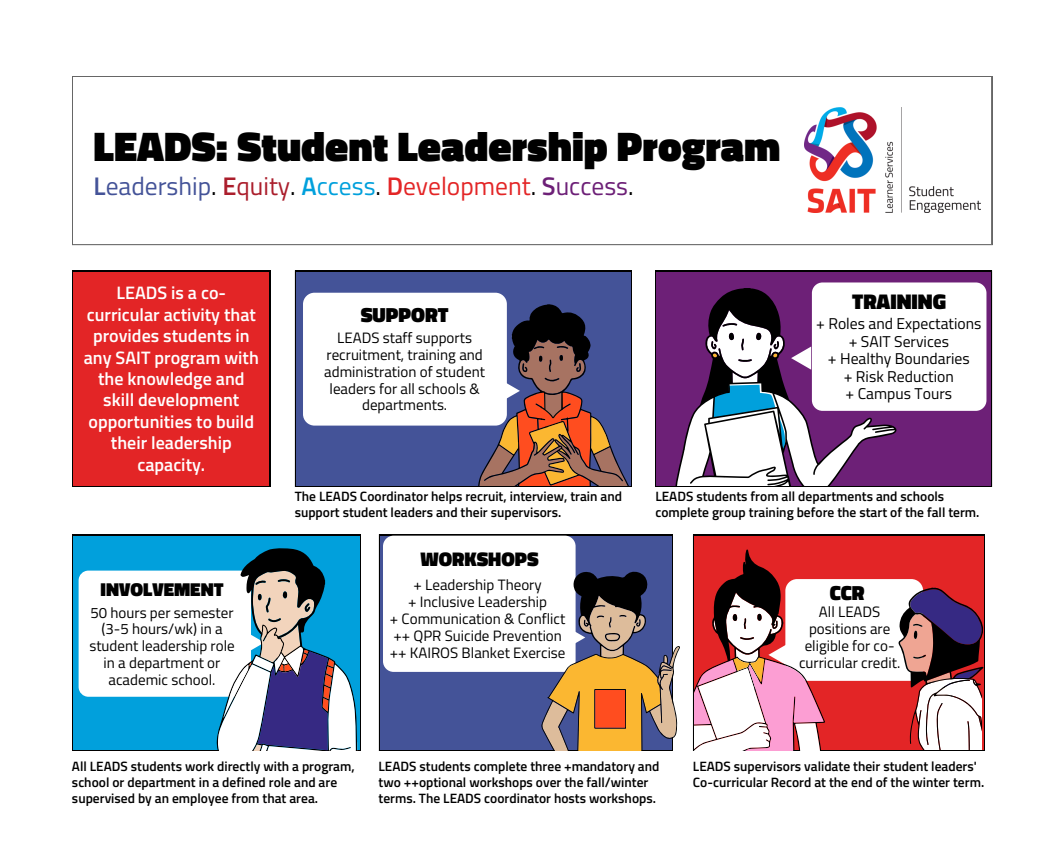
<style>
.page{position:relative;width:1064px;height:851px;background:#fff}
.page>*{position:absolute;margin:0;border:0;box-sizing:border-box;transform-origin:0 0}
.t1{font:900 42px "Titillium Web";color:#000}
.t2{font:25.5px "Titillium Web";color:#e32526}
.t3{font:900 21.6px "Titillium Web";color:#000}
.t4{font:900 20.7px "Titillium Web";color:#000}
.t5{font:900 20.1px "Titillium Web";color:#000}
.t6{font:900 18.9px "Titillium Web";color:#000}
.t7{font:600 18px/21.5px "Titillium Web";color:#fff;text-align:center}
.t8{font:15.6px "Titillium Web";color:#000}
.t9{font:15px/17px "Titillium Web";color:#000;text-align:center}
.t10{font:600 13.5px/15.8px "Titillium Web";color:#000}
.s1{font-weight:600;color:#445398}
.s2{color:#445398}
.s3{color:#000}
.s4{font-weight:600;color:#ab1e2c}
.s5{color:#ab1e2c}
.s6{font-weight:600;color:#01a0dc}
.s7{color:#01a0dc}
.s8{font-weight:600}
.s9{font-weight:600;color:#6d2077}
.s10{color:#6d2077}
</style>
<div class="page">
<svg style="left:72px;top:76px;width:920px;height:169px"></svg>
<div style="left:73px;top:78px;width:917px;height:166px;background:#fff"></div>
<div style="left:694px;top:535px;width:289px;height:214px;background:#e32526"></div>
<div style="left:379px;top:535px;width:292px;height:214px;background:#445398"></div>
<div style="left:383px;top:535px;width:192px;height:137px;background:#fff;border-radius:11px"></div>
<svg style="left:541px;top:570px;width:138px;height:180px"></svg>
<div style="left:73px;top:535px;width:286px;height:214px;background:#01a0dc"></div>
<div style="left:79px;top:570px;width:172px;height:126px;background:#fff;border-radius:10px"></div>
<div style="left:785px;top:579px;width:137px;height:101px;background:#fff;border-radius:12px"></div>
<svg style="left:216px;top:548px;width:142px;height:202px"></svg>
<svg style="left:847px;top:587px;width:136px;height:162px"></svg>
<svg style="left:694px;top:549px;width:134px;height:201px"></svg>
<div style="left:296px;top:272px;width:334px;height:213px;background:#445398"></div>
<svg style="left:72px;top:270px;width:198px;height:216px"></svg>
<div style="left:73px;top:272px;width:196px;height:213px;background:#e32526"></div>
<div style="left:656px;top:272px;width:334px;height:213px;background:#6d2077"></div>
<div style="left:811px;top:282px;width:175px;height:129px;background:#fff;border-radius:11px"></div>
<svg style="left:675px;top:288px;width:221px;height:197px"></svg>
<img style="left:804px;top:108px;width:175px;height:104px">
<div style="left:303px;top:293px;width:203px;height:132px;background:#fff;border-radius:11px"></div>
<svg style="left:477px;top:304px;width:154px;height:182px"></svg>
<p class="t1" style="left:94px;top:114px;width:688px">LEADS: Student Leadership Program</p>
<p class="t2" style="left:94px;top:166px;width:541px"><span class="s1">L</span><span class="s2">eadership</span><span class="s3">.</span> <span class="s4">E</span><span class="s5">quity</span><span class="s3">.</span> <span class="s6">A</span><span class="s7">ccess</span><span class="s3">.</span> <span class="s8">D</span>evelopment<span class="s3">.</span> <span class="s9">S</span><span class="s10">uccess</span><span class="s3">.</span></p>
<p class="t7" style="left:84px;top:282px;width:176px">LEADS is a co&shy;curricular activity that provides students in any SAIT program with the knowledge and skill development opportunities to build their leadership capacity.</p>
<p class="t4" style="left:360px;top:299px;width:89px">SUPPORT</p>
<p class="t9" style="left:324px;top:329px;width:162px">LEADS staff supports recruitment, training and administration of student leaders for all schools &amp; departments.</p>
<p class="t3" style="left:851px;top:284px;width:95px">TRAINING</p>
<p class="t8" style="left:816px;top:311px;width:167px">+ Roles and Expectations</p>
<p class="t8" style="left:848px;top:329px;width:102px">+ SAIT Services</p>
<p class="t8" style="left:827px;top:346px;width:143px">+ Healthy Boundaries</p>
<p class="t8" style="left:843px;top:364px;width:112px">+ Risk Reduction</p>
<p class="t8" style="left:845px;top:382px;width:108px">+ Campus Tours</p>
<p class="t10" style="left:294px;top:488px;width:329px">The LEADS Coordinator helps recruit, interview, train and support student leaders and their supervisors.</p>
<p class="t10" style="left:655px;top:488px;width:325px">LEADS students from all departments and schools complete group training before the start of the fall term.</p>
<p class="t6" style="left:100px;top:575px;width:124px">INVOLVEMENT</p>
<p class="t9" style="left:89px;top:603px;width:147px">50 hours per semester (3-5 hours/wk) in a student leadership role in a department or academic school.</p>
<p class="t5" style="left:420px;top:542px;width:120px">WORKSHOPS</p>
<p class="t9" style="left:413px;top:576px;width:130px">+ Leadership Theory</p>
<p class="t9" style="left:408px;top:593px;width:140px">+ Inclusive Leadership</p>
<p class="t9" style="left:390px;top:609px;width:177px">+ Communication &amp; Conflict</p>
<p class="t9" style="left:393px;top:626px;width:170px">++ QPR Suicide Prevention</p>
<p class="t9" style="left:389px;top:643px;width:177px">++ KAIROS Blanket Exercise</p>
<p class="t4" style="left:829px;top:576px;width:36px">CCR</p>
<p class="t9" style="left:798px;top:603px;width:103px">All LEADS positions are eligible for co&shy;curricular credit.</p>
<p class="t10" style="left:72px;top:758px;width:284px">All LEADS students work directly with a program, school or department in a defined role and are supervised by an employee from that area.</p>
<p class="t10" style="left:692px;top:758px;width:293px">LEADS supervisors validate their student leaders'<br>Co-curricular Record at the end of the winter term.</p>
<p class="t10" style="left:378px;top:758px;width:282px">LEADS students complete three +mandatory and two ++optional workshops over the fall/winter terms. The LEADS coordinator hosts workshops.</p>
</div>
